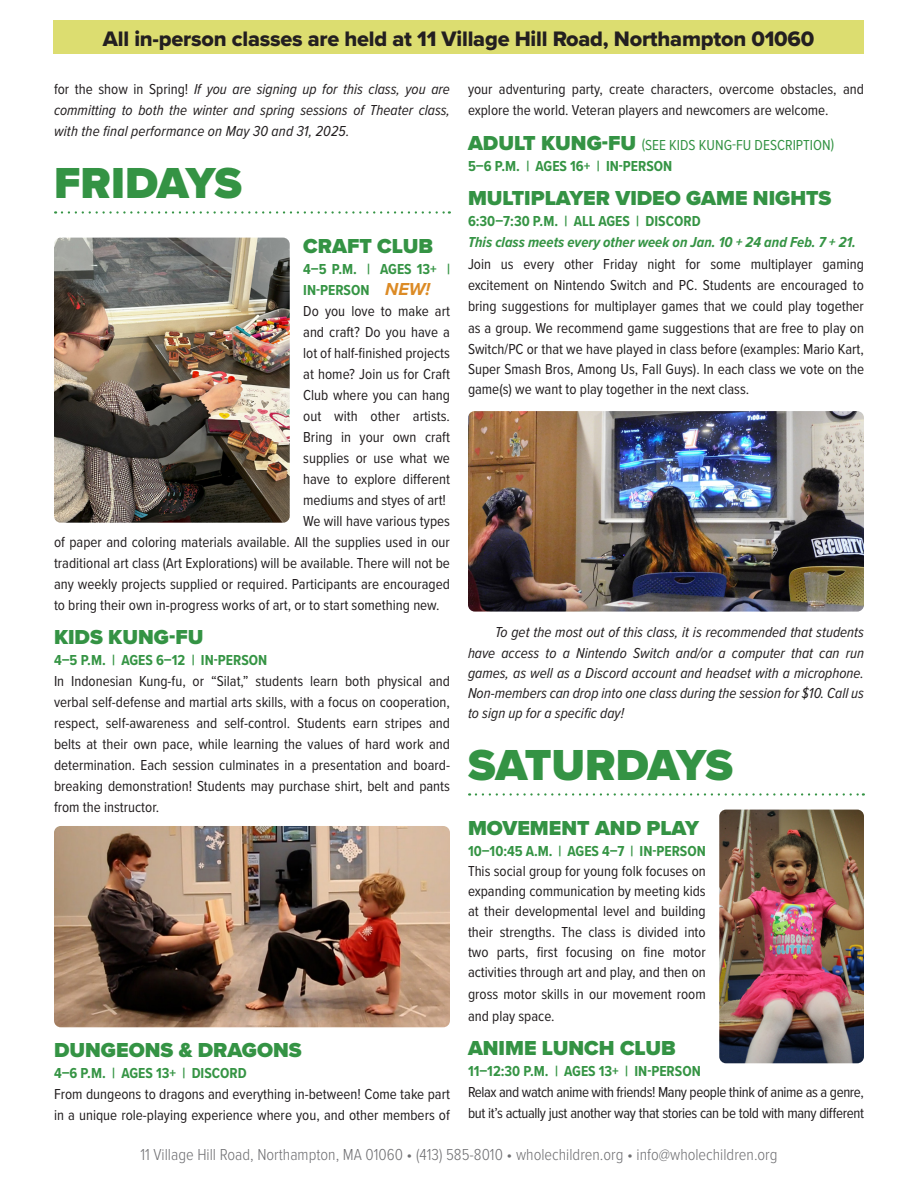
<style>
.page{position:relative;width:918px;height:1188px;background:#fff}
.page>*{position:absolute;margin:0;border:0;box-sizing:border-box;transform-origin:0 0}
.Day_2{font:900 45px "Proxima Nova";letter-spacing:-.01em;color:#349344}
.t1{font:21.75px "Proxima Nova Extrabld";letter-spacing:-.01em;color:#231f20}
.Class_Title{font:900 21px "Proxima Nova";color:#349344}
.t2{font:300 16.5px "Proxima Nova Cond";color:#707073}
.Details{font:15px/21px "Proxima Nova Cond";color:#231f20;text-align:justify}
.Text{font:15px/21px "Proxima Nova Cond";letter-spacing:-.025em;color:#231f20;text-align:justify}
.Text-2{font:italic 15px/20.2px "Proxima Nova Cond";color:#231f20;text-align:justify}
.Class_time_ages_place{font:700 15px/21px "Proxima Nova Cond";color:#359444}
.Details-2{font:italic 15px/21px "Proxima Nova Cond";letter-spacing:.01em;color:#231f20;text-align:justify}
.Text-3{font:italic 700 15px "Proxima Nova Cond";color:#359444}
.Class_Title-2{font:15px "Proxima Nova Cond";color:#349344}
.s1{font-style:normal}
.s2{font-family:"Proxima Nova";font-style:italic;font-size:18px;color:#dc8b26}
.s3{font-family:"Proxima Nova";font-weight:900;font-size:21px}
</style>
<div class="page">
<svg style="left:62px;top:211px;width:388px;height:3px"></svg>
<svg style="left:476px;top:793px;width:388px;height:3px"></svg>
<div style="left:53px;top:20px;width:811px;height:34px;background:#dcdd70"></div>
<img style="left:54px;top:238px;width:236px;height:285px">
<img style="left:54px;top:826px;width:396px;height:201px">
<img style="left:719px;top:810px;width:145px;height:253px">
<img style="left:468px;top:411px;width:396px;height:201px">
<p class="t1" style="left:103px;top:22px;width:713px">All in-person classes are held at 11 Village Hill Road, Northampton 01060</p>
<p class="Details-2" style="left:54px;top:78px;width:398px"><span class="s1">for the show in Spring!</span> If you are signing up for this class, you are committing to both the winter and spring sessions of Theater class, with the final performance on May 30 and 31, 2025.</p>
<p class="Day_2" style="left:54px;top:149px;width:190px">FRIDAYS</p>
<p class="Class_Title" style="left:303px;top:230px;width:131px">CRAFT CLUB</p>
<p class="Class_time_ages_place" style="left:303px;top:258px;width:148px">4–5 P.M. | AGES 13+ |<br>IN-PERSON <span class="s2">NEW!</span></p>
<p class="Details" style="left:303px;top:299px;width:148px">Do you love to make art and craft? Do you have a lot of half-finished projects at home? Join us for Craft Club where you can hang out with other artists.<br>Bring in your own craft supplies or use what we have to explore different mediums and styes of art!</p>
<p class="Details" style="left:54px;top:509px;width:398px;text-indent:249px">We will have various types of paper and coloring materials available. All the supplies used in our traditional art class (Art Explorations) will be available. There will not be any weekly projects supplied or required. Participants are encouraged to bring their own in-progress works of art, or to start something new.</p>
<p class="Class_Title" style="left:54px;top:621px;width:151px">KIDS KUNG-FU</p>
<p class="Class_time_ages_place" style="left:54px;top:649px;width:215px">4–5 P.M. | AGES 6–12 | IN-PERSON</p>
<p class="Text" style="left:54px;top:670px;width:398px">In Indonesian Kung-fu, or “Silat,” students learn both physical and verbal self-defense and martial arts skills, with a focus on cooperation, respect, self-awareness and self-control. Students earn stripes and belts at their own pace, while learning the values of hard work and determination. Each session culminates in a presentation and board&shy;breaking demonstration! Students may purchase shirt, belt and pants from the instructor.</p>
<p class="Class_Title" style="left:54px;top:1034px;width:249px">DUNGEONS &amp; DRAGONS</p>
<p class="Class_time_ages_place" style="left:54px;top:1062px;width:194px">4–6 P.M. | AGES 13+ | DISCORD</p>
<p class="Details" style="left:54px;top:1082px;width:398px">From dungeons to dragons and everything in-between! Come take part in a unique role-playing experience where you, and other members of</p>
<p class="Details" style="left:468px;top:78px;width:398px">your adventuring party, create characters, overcome obstacles, and explore the world. Veteran players and newcomers are welcome.</p>
<p class="Class_Title-2" style="left:468px;top:134px;width:368px"><span class="s3">ADULT KUNG-FU</span> (SEE KIDS KUNG-FU DESCRIPTION)</p>
<p class="Class_time_ages_place" style="left:468px;top:155px;width:206px">5–6 P.M. | AGES 16+ | IN-PERSON</p>
<p class="Class_Title" style="left:468px;top:183px;width:365px">MULTIPLAYER VIDEO GAME NIGHTS</p>
<p class="Class_time_ages_place" style="left:468px;top:211px;width:234px">6:30–7:30 P.M. | ALL AGES | DISCORD</p>
<p class="Text-3" style="left:468px;top:231px;width:390px">This class meets every other week on Jan. 10 + 24 and Feb. 7 + 21.</p>
<p class="Text" style="left:468px;top:253px;width:398px">Join us every other Friday night for some multiplayer gaming excitement on Nintendo Switch and PC. Students are encouraged to bring suggestions for multiplayer games that we could play together as a group. We recommend game suggestions that are free to play on Switch/PC or that we have played in class before (examples: Mario Kart, Super Smash Bros, Among Us, Fall Guys). In each class we vote on the game(s) we want to play together in the next class.</p>
<p class="Text-2" style="left:468px;top:622px;width:398px;text-indent:27px">To get the most out of this class, it is recommended that students have access to a Nintendo Switch and/or a computer that can run games, as well as a Discord account and headset with a microphone.<br>Non-members can drop into one class during the session for $10. Call us to sign up for a specific day!</p>
<p class="Day_2" style="left:468px;top:731px;width:266px">SATURDAYS</p>
<p class="Class_Title" style="left:468px;top:812px;width:233px">MOVEMENT AND PLAY</p>
<p class="Class_time_ages_place" style="left:468px;top:840px;width:239px">10–10:45 A.M. | AGES 4–7 | IN-PERSON</p>
<p class="Details" style="left:468px;top:860px;width:239px;line-height:20.2px">This social group for young folk focuses on expanding communication by meeting kids at their developmental level and building their strengths. The class is divided into two parts, first focusing on fine motor activities through art and play, and then on</p>
<p class="Details" style="left:468px;top:982px;width:239px;line-height:21.8px">gross motor skills in our movement room and play space.</p>
<p class="Class_Title" style="left:468px;top:1032px;width:209px">ANIME LUNCH CLUB</p>
<p class="Class_time_ages_place" style="left:468px;top:1060px;width:234px">11–12:30 P.M. | AGES 13+ | IN-PERSON</p>
<p class="Text" style="left:468px;top:1081px;width:398px">Relax and watch anime with friends! Many people think of anime as a genre, but it’s actually just another way that stories can be told with many different</p>
<p class="t2" style="left:140px;top:1143px;width:639px">11 Village Hill Road, Northampton, MA 01060 • (413) 585-8010 • wholechildren.org • info@wholechildren.org</p>
</div>
